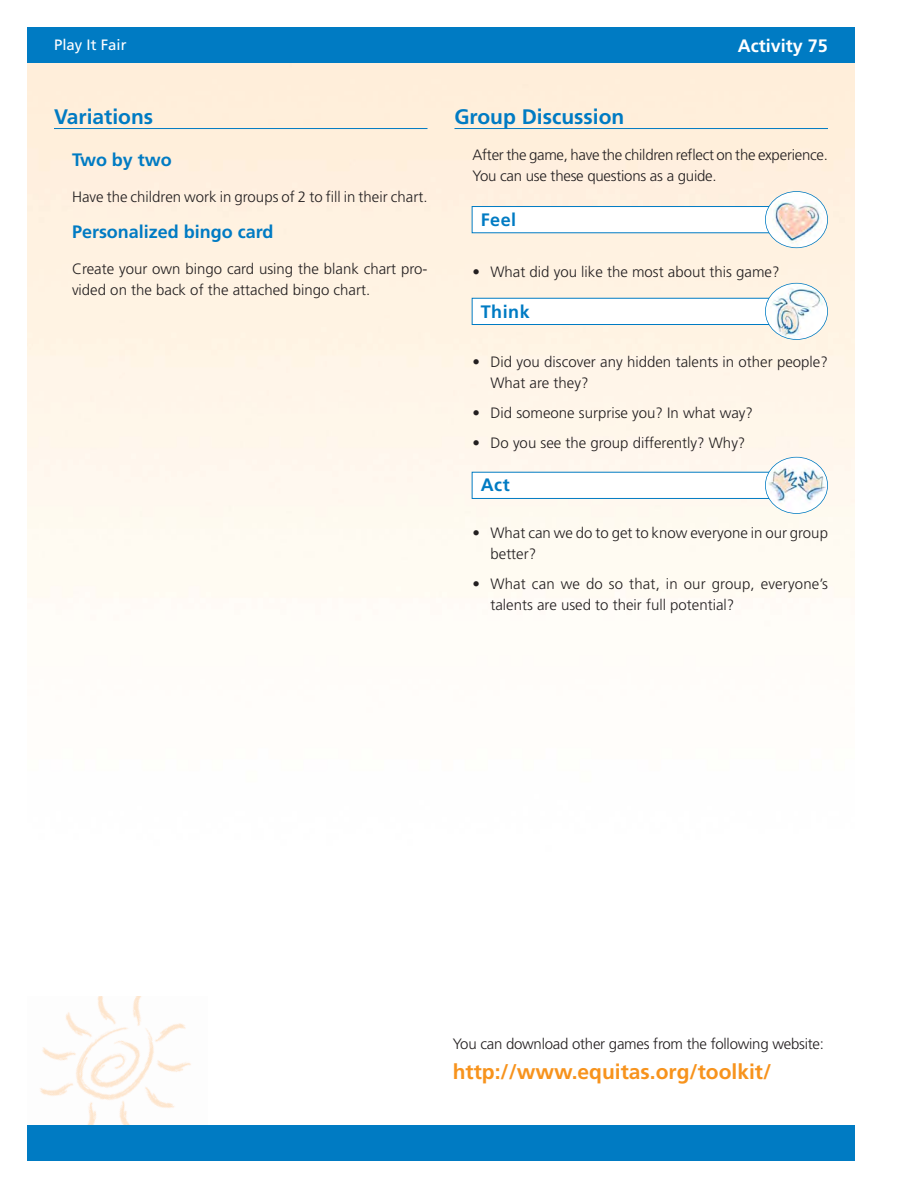
<style>
.page{position:relative;width:918px;height:1188px;background:#fff}
.page>*{position:absolute;margin:0;border:0;box-sizing:border-box;transform-origin:0 0}
.t1{font:700 21px "Frutiger";color:#f7931d}
.t2{font:700 21px "Frutiger";color:#007bc3}
.t3{font:700 18px "Frutiger";color:#007bc3}
.t4{font:700 18px "Frutiger";color:#fff}
.t5{font:300 15px/21px "Frutiger";color:#231f20}
.t6{font:15px "Frutiger";color:#fff}
</style>
<div class="page">
<img style="left:27px;top:63px;width:828px;height:535px">
<img style="left:40px;top:997px;width:151px;height:128px">
<hr style="left:54px;top:128px;width:374px;height:1px;background:#007bc3">
<hr style="left:454px;top:128px;width:374px;height:1px;background:#007bc3">
<div style="left:27px;top:1125px;width:828px;height:36px;background:#007bc3"></div>
<div style="left:27px;top:27px;width:828px;height:36px;background:#007bc3"></div>
<div style="left:472px;top:207px;width:339px;height:25px;background:#fff"></div>
<div style="left:472px;top:206px;width:340px;height:27px;border:1px solid #007bc3"></div>
<img style="left:766px;top:192px;width:61px;height:55px;border-radius:50%">
<div style="left:765px;top:191px;width:63px;height:57px;border:2px solid #007bc3;border-radius:50%"></div>
<div style="left:473px;top:299px;width:328px;height:25px;background:#fff"></div>
<div style="left:472px;top:298px;width:330px;height:27px;border:1px solid #007bc3"></div>
<img style="left:766px;top:284px;width:61px;height:55px;border-radius:50%">
<div style="left:765px;top:283px;width:63px;height:57px;border:2px solid #007bc3;border-radius:50%"></div>
<div style="left:472px;top:473px;width:328px;height:25px;background:#fff"></div>
<div style="left:472px;top:472px;width:329px;height:27px;border:1px solid #007bc3"></div>
<img style="left:766px;top:458px;width:61px;height:55px;border-radius:50%">
<div style="left:765px;top:457px;width:63px;height:57px;border:2px solid #007bc3;border-radius:50%"></div>
<p class="t6" style="left:54px;top:39px;width:74px">Play It Fair</p>
<p class="t4" style="left:738px;top:38px;width:92px">Activity 75</p>
<h1 class="t2" style="left:54px;top:108px;width:101px">Variations</h1>
<p class="t3" style="left:72px;top:152px;width:101px">Two by two</p>
<p class="t5" style="left:72px;top:187px;width:357px">Have the children work in groups of 2 to fill in their chart.</p>
<p class="t3" style="left:72px;top:224px;width:203px">Personalized bingo card</p>
<p class="t5" style="left:72px;top:259px;width:357px">Create your own bingo card using the blank chart pro&shy;vided on the back of the attached bingo chart.</p>
<h1 class="t2" style="left:454px;top:108px;width:171px">Group Discussion</h1>
<p class="t5" style="left:472px;top:145px;width:357px">After the game, have the children reflect on the experience.<br>You can use these questions as a guide.</p>
<p class="t3" style="left:481px;top:212px;width:37px">Feel</p>
<p class="t5" style="left:472px;top:262px;width:309px">• What did you like the most about this game?</p>
<p class="t3" style="left:481px;top:304px;width:51px">Think</p>
<p class="t5" style="left:490px;top:352px;width:339px;text-indent:-18px">• Did you discover any hidden talents in other people?<br>What are they?</p>
<p class="t5" style="left:472px;top:403px;width:282px">• Did someone surprise you? In what way?</p>
<p class="t5" style="left:472px;top:433px;width:274px">• Do you see the group differently? Why?</p>
<p class="t3" style="left:481px;top:478px;width:30px">Act</p>
<p class="t5" style="left:490px;top:523px;width:339px;text-indent:-18px">• What can we do to get to know everyone in our group better?</p>
<p class="t5" style="left:490px;top:574px;width:339px;text-indent:-18px">• What can we do so that, in our group, everyone’s talents are used to their full potential?</p>
<p class="t5" style="left:453px;top:1035px;width:373px">You can download other games from the following website:</p>
<h1 class="t1" style="left:453px;top:1064px;width:320px">http://www.equitas.org/toolkit/</h1>
</div>
